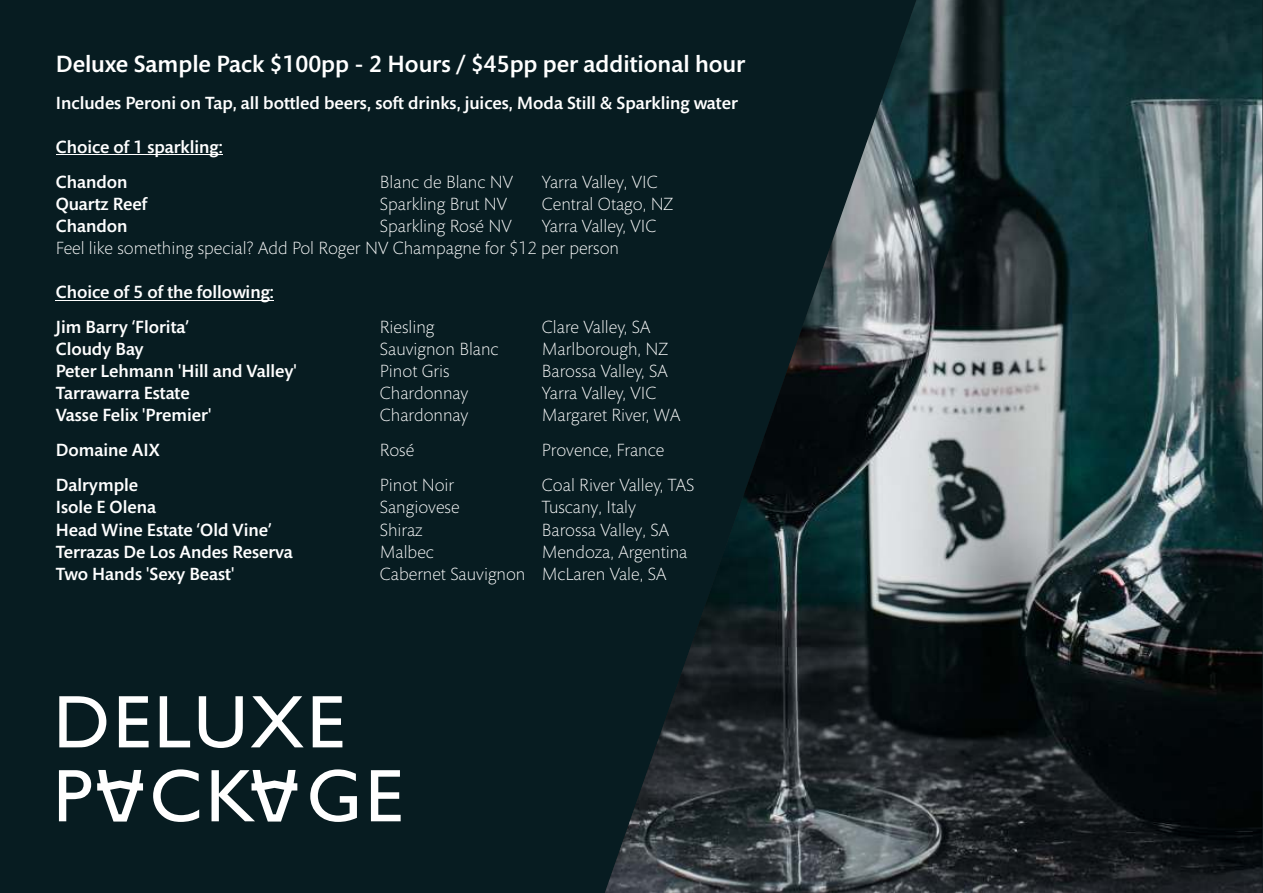
<style>
.page{position:relative;width:1263px;height:893px;background:#071c21}
.page>*{position:absolute;margin:0;border:0;box-sizing:border-box;transform-origin:0 0}
.t1{font:75px/73.9px "Gill Sans";letter-spacing:.045em;color:#fff}
.t2{font:500 24px "Mundo Sans Std";color:#fff}
.t3{font:300 18px/21.8px "Mundo Sans Std";color:#fff}
.t4{font:500 18px/35px "Mundo Sans Std";color:#fff}
</style>
<div class="page">
<img style="left:605px;top:0;width:657px;height:893px">
<hr style="left:56px;top:154px;width:167px;height:1px;background:#fff">
<hr style="left:56px;top:300px;width:218px;height:1px;background:#fff">
<svg style="left:251px;top:770px;width:46px;height:51px"></svg>
<svg style="left:97px;top:770px;width:46px;height:51px"></svg>
<h2 class="t2" style="left:56px;top:55px;width:691px">Deluxe Sample Pack $100pp - 2 Hours / $45pp per additional hour</h2>
<p class="t4" style="left:56px;top:87px;width:683px">Includes Peroni on Tap, all bottled beers, soft drinks, juices, Moda Still &amp; Sparkling water</p>
<p class="t4" style="left:56px;top:131px;width:168px">Choice of 1 sparkling:<br>Chandon</p>
<p class="t3" style="left:380px;top:173px;width:135px">Blanc de Blanc NV</p>
<p class="t3" style="left:542px;top:173px;width:118px">Yarra Valley, VIC</p>
<p class="t4" style="left:56px;top:188px;width:93px">Quartz Reef</p>
<p class="t3" style="left:380px;top:195px;width:129px">Sparkling Brut NV</p>
<p class="t3" style="left:542px;top:195px;width:133px">Central Otago, NZ</p>
<p class="t4" style="left:56px;top:210px;width:73px">Chandon</p>
<p class="t3" style="left:380px;top:217px;width:134px">Sparkling Rosé NV</p>
<p class="t3" style="left:56px;top:217px;width:602px;text-indent:486px">Yarra Valley, VIC<br>Feel like something special? Add Pol Roger NV Champagne for $12 per person</p>
<p class="t4" style="left:56px;top:277px;width:220px">Choice of 5 of the following:<br>Jim Barry ‘Florita’</p>
<p class="t3" style="left:380px;top:318px;width:56px">Riesling</p>
<p class="t3" style="left:542px;top:318px;width:110px">Clare Valley, SA</p>
<p class="t4" style="left:56px;top:334px;width:89px">Cloudy Bay</p>
<p class="t3" style="left:380px;top:340px;width:120px">Sauvignon Blanc</p>
<p class="t3" style="left:542px;top:340px;width:128px">Marlborough, NZ</p>
<p class="t4" style="left:56px;top:356px;width:242px">Peter Lehmann 'Hill and Valley'</p>
<p class="t3" style="left:380px;top:362px;width:71px">Pinot Gris</p>
<p class="t3" style="left:542px;top:362px;width:127px">Barossa Valley, SA</p>
<p class="t4" style="left:56px;top:378px;width:135px">Tarrawarra Estate</p>
<p class="t3" style="left:380px;top:384px;width:90px">Chardonnay</p>
<p class="t3" style="left:542px;top:384px;width:116px">Yarra Valley, VIC</p>
<p class="t4" style="left:56px;top:400px;width:157px">Vasse Felix 'Premier'</p>
<p class="t3" style="left:380px;top:406px;width:90px">Chardonnay</p>
<p class="t3" style="left:542px;top:406px;width:140px">Margaret River, WA</p>
<p class="t4" style="left:56px;top:435px;width:106px">Domaine AIX</p>
<p class="t3" style="left:380px;top:441px;width:36px">Rosé</p>
<p class="t3" style="left:542px;top:441px;width:124px">Provence, France</p>
<p class="t4" style="left:56px;top:470px;width:84px">Dalrymple</p>
<p class="t3" style="left:380px;top:476px;width:76px">Pinot Noir</p>
<p class="t3" style="left:542px;top:476px;width:154px">Coal River Valley, TAS</p>
<p class="t4" style="left:56px;top:492px;width:102px">Isole E Olena</p>
<p class="t3" style="left:380px;top:498px;width:81px">Sangiovese</p>
<p class="t3" style="left:542px;top:498px;width:96px">Tuscany, Italy</p>
<p class="t4" style="left:56px;top:514px;width:217px">Head Wine Estate ‘Old Vine’</p>
<p class="t3" style="left:380px;top:520px;width:44px">Shiraz</p>
<p class="t3" style="left:542px;top:520px;width:129px">Barossa Valley, SA</p>
<p class="t4" style="left:56px;top:536px;width:239px">Terrazas De Los Andes Reserva</p>
<p class="t3" style="left:380px;top:542px;width:56px">Malbec</p>
<p class="t3" style="left:542px;top:542px;width:147px">Mendoza, Argentina</p>
<p class="t4" style="left:56px;top:558px;width:180px">Two Hands 'Sexy Beast'</p>
<p class="t3" style="left:380px;top:565px;width:288px">Cabernet Sauvignon McLaren Vale, SA</p>
<h1 class="t1" style="left:54px;top:693px;width:351px">DELUXE<br>P CK GE</h1>
</div>
